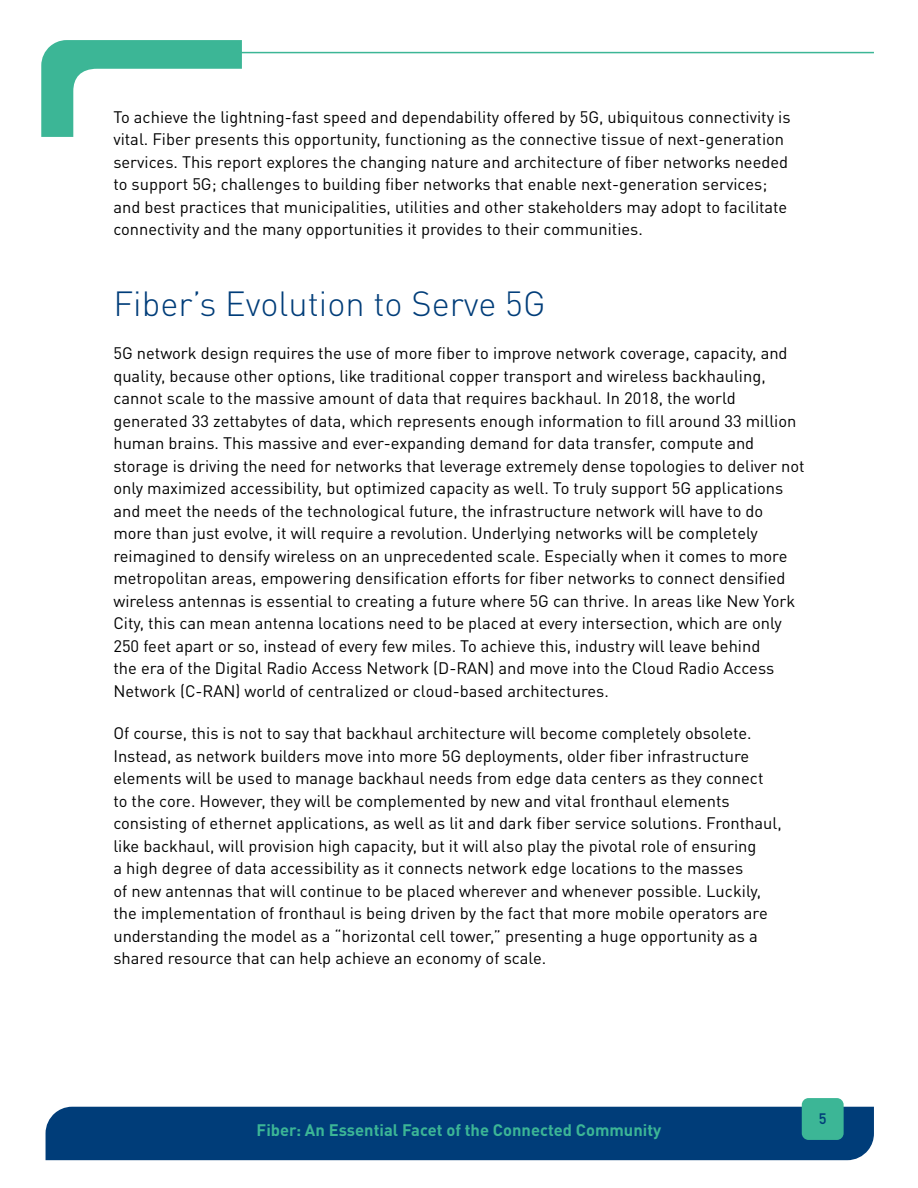
<style>
.page{position:relative;width:918px;height:1188px;background:#fff}
.page>*{position:absolute;margin:0;border:0;box-sizing:border-box;transform-origin:0 0}
.t1{font:300 34.5px "DIN Pro";color:#003d79}
.t2{font:16.5px/22.5px "DIN Pro";color:#000}
.t3{font:700 16.5px "DIN Pro";color:#3cb696}
.t4{font:700 15px "DIN Alternate";color:#003d79}
</style>
<div class="page">
<div style="left:46px;top:1107px;width:828px;height:53px;background:#003d79"></div>
<hr style="left:200px;top:52px;width:674px;height:1px;background:#3cb696">
<svg style="left:41px;top:40px;width:219px;height:97px"></svg>
<div style="left:802px;top:1098px;width:42px;height:42px;background:#3cb696;border-radius:7px"></div>
<p class="t2" style="left:113px;top:104px;width:679px">To achieve the lightning-fast speed and dependability offered by 5G, ubiquitous connectivity is vital. Fiber presents this opportunity, functioning as the connective tissue of next-generation services. This report explores the changing nature and architecture of fiber networks needed to support 5G; challenges to building fiber networks that enable next-generation services; and best practices that municipalities, utilities and other stakeholders may adopt to facilitate connectivity and the many opportunities it provides to their communities.</p>
<h1 class="t1" style="left:113px;top:277px;width:434px">Fiber’s Evolution to Serve 5G</h1>
<p class="t2" style="left:113px;top:340px;width:693px">5G network design requires the use of more fiber to improve network coverage, capacity, and quality, because other options, like traditional copper transport and wireless backhauling, cannot scale to the massive amount of data that requires backhaul. In 2018, the world generated 33 zettabytes of data, which represents enough information to fill around 33 million human brains. This massive and ever-expanding demand for data transfer, compute and storage is driving the need for networks that leverage extremely dense topologies to deliver not only maximized accessibility, but optimized capacity as well. To truly support 5G applications and meet the needs of the technological future, the infrastructure network will have to do more than just evolve, it will require a revolution. Underlying networks will be completely reimagined to densify wireless on an unprecedented scale. Especially when it comes to more metropolitan areas, empowering densification efforts for fiber networks to connect densified wireless antennas is essential to creating a future where 5G can thrive. In areas like New York City, this can mean antenna locations need to be placed at every intersection, which are only 250 feet apart or so, instead of every few miles. To achieve this, industry will leave behind<br>the era of the Digital Radio Access Network (D-RAN) and move into the Cloud Radio Access Network (C-RAN) world of centralized or cloud-based architectures.</p>
<p class="t2" style="left:113px;top:721px;width:670px">Of course, this is not to say that backhaul architecture will become completely obsolete.<br>Instead, as network builders move into more 5G deployments, older fiber infrastructure elements will be used to manage backhaul needs from edge data centers as they connect to the core. However, they will be complemented by new and vital fronthaul elements consisting of ethernet applications, as well as lit and dark fiber service solutions. Fronthaul, like backhaul, will provision high capacity, but it will also play the pivotal role of ensuring<br>a high degree of data accessibility as it connects network edge locations to the masses<br>of new antennas that will continue to be placed wherever and whenever possible. Luckily, the implementation of fronthaul is being driven by the fact that more mobile operators are understanding the model as a “horizontal cell tower,” presenting a huge opportunity as a shared resource that can help achieve an economy of scale.</p>
<p class="t3" style="left:257px;top:1116px;width:406px">Fiber: An Essential Facet of the Connected Community</p>
<p class="t4" style="left:819px;top:1107px;width:9px">5</p>
</div>
